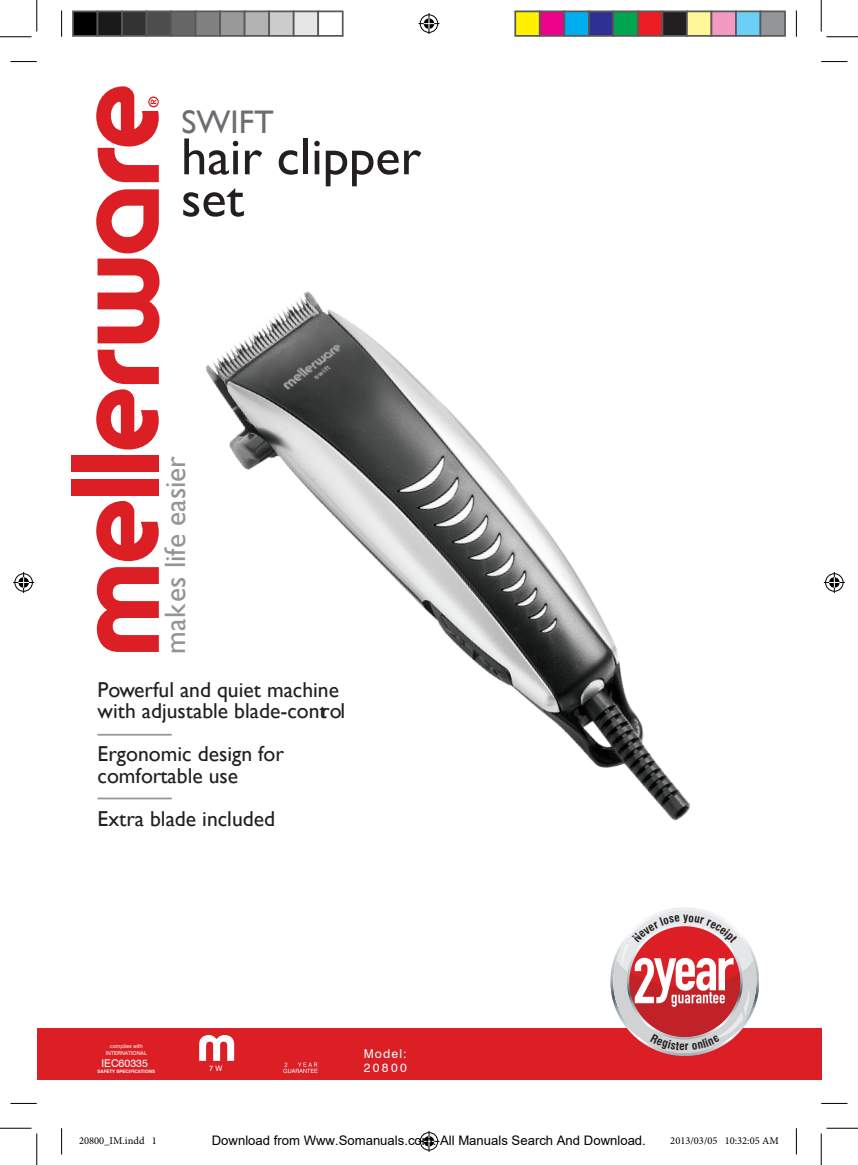
<style>
.page{position:relative;width:858px;height:1165px;background:#fff}
.page>*{position:absolute;margin:0;border:0;box-sizing:border-box;transform-origin:0 0}
.t1{font:52.5px/42px "Gill Sans";color:#231f20}
.t2{font:32.73px "Gill Sans";color:#6c6d70}
.t3{font:29.4px "Gill Sans";color:#939598}
.t4{font:21.53px/21.5px "Gill Sans";color:#231f20}
.t5{font:13.12px "Arial";color:#000}
.t6{font:12.25px "Swiss 721 BT";letter-spacing:.145em;color:#fff}
.t7{font:10.67px "Swiss 721 BT";color:#fff}
.t8{font:10.5px "Minion Pro";color:#000}
.t9{font:7.7px "Swiss 721 BT";color:#fff}
.t10{font:5.42px/6.5px "Swiss 721 BT";color:#fff;text-align:center}
.t11{font:700 4.55px "Swiss 721 BT";color:#fff}
</style>
<div class="page">
<div style="left:37px;top:1028px;width:784px;height:52px;background:#db1f25"></div>
<svg style="left:96px;top:195px;width:14px;height:53px"></svg>
<div style="left:72px;top:480px;width:87px;height:16px;background:#db1f25"></div>
<div style="left:72px;top:455px;width:87px;height:16px;background:#db1f25"></div>
<svg style="left:97px;top:259px;width:13px;height:84px"></svg>
<svg style="left:97px;top:568px;width:13px;height:83px"></svg>
<svg style="left:96px;top:504px;width:14px;height:52px"></svg>
<svg style="left:96px;top:350px;width:14px;height:95px"></svg>
<svg style="left:96px;top:86px;width:63px;height:92px"></svg>
<svg style="left:283px;top:1062px;width:34px;height:11px"></svg>
<svg style="left:199px;top:1035px;width:35px;height:26px"></svg>
<hr style="left:98px;top:734px;width:74px;height:2px;background:#939598">
<hr style="left:98px;top:797px;width:74px;height:2px;background:#939598">
<img style="left:110px;top:152px;width:649px;height:826px">
<svg style="left:10px;top:61px;width:27px;height:1px"></svg>
<svg style="left:821px;top:61px;width:26px;height:1px"></svg>
<svg style="left:10px;top:1103px;width:27px;height:1px"></svg>
<svg style="left:821px;top:1103px;width:26px;height:1px"></svg>
<svg style="left:61px;top:11px;width:1px;height:26px"></svg>
<svg style="left:61px;top:1128px;width:1px;height:26px"></svg>
<svg style="left:795px;top:11px;width:1px;height:26px"></svg>
<svg style="left:795px;top:1128px;width:1px;height:26px"></svg>
<hr style="left:0;top:36px;width:32px;height:1px;background:#000">
<hr style="left:826px;top:36px;width:31px;height:1px;background:#000">
<hr style="left:0;top:1128px;width:32px;height:1px;background:#000">
<hr style="left:826px;top:1128px;width:31px;height:1px;background:#000">
<hr style="left:36px;top:0;width:1px;height:32px;background:#000">
<hr style="left:36px;top:1133px;width:1px;height:32px;background:#000">
<hr style="left:820px;top:0;width:1px;height:32px;background:#000">
<hr style="left:820px;top:1133px;width:1px;height:32px;background:#000">
<svg style="left:418px;top:13px;width:21px;height:21px"></svg>
<svg style="left:418px;top:1131px;width:21px;height:21px"></svg>
<svg style="left:13px;top:572px;width:21px;height:21px"></svg>
<svg style="left:823px;top:572px;width:21px;height:21px"></svg>
<div style="left:73px;top:11px;width:24px;height:25px;background:#000"></div>
<div style="left:72px;top:10px;width:26px;height:27px;border:2px solid #595959"></div>
<div style="left:97px;top:11px;width:25px;height:25px;background:#1a1a1a"></div>
<div style="left:97px;top:10px;width:26px;height:27px;border:2px solid #595959"></div>
<div style="left:122px;top:11px;width:24px;height:25px;background:#333"></div>
<div style="left:121px;top:10px;width:26px;height:27px;border:2px solid #595959"></div>
<div style="left:146px;top:11px;width:25px;height:25px;background:#4d4d4d"></div>
<div style="left:146px;top:10px;width:26px;height:27px;border:2px solid #595959"></div>
<div style="left:171px;top:11px;width:24px;height:25px;background:#666"></div>
<div style="left:170px;top:10px;width:26px;height:27px;border:2px solid #595959"></div>
<div style="left:195px;top:11px;width:25px;height:25px;background:#808080"></div>
<div style="left:195px;top:10px;width:26px;height:27px;border:2px solid #595959"></div>
<div style="left:220px;top:11px;width:24px;height:25px;background:#999"></div>
<div style="left:219px;top:10px;width:26px;height:27px;border:2px solid #595959"></div>
<div style="left:244px;top:11px;width:25px;height:25px;background:#b3b3b3"></div>
<div style="left:244px;top:10px;width:26px;height:27px;border:2px solid #595959"></div>
<div style="left:269px;top:11px;width:24px;height:25px;background:#ccc"></div>
<div style="left:268px;top:10px;width:26px;height:27px;border:2px solid #595959"></div>
<div style="left:293px;top:11px;width:25px;height:25px;background:#e6e6e6"></div>
<div style="left:293px;top:10px;width:26px;height:27px;border:2px solid #595959"></div>
<div style="left:317px;top:10px;width:26px;height:27px;border:2px solid #595959"></div>
<div style="left:515px;top:11px;width:24px;height:25px;background:#fff101"></div>
<div style="left:514px;top:10px;width:26px;height:27px;border:2px solid #595959"></div>
<div style="left:539px;top:11px;width:25px;height:25px;background:#ed028c"></div>
<div style="left:538px;top:10px;width:27px;height:27px;border:2px solid #595959"></div>
<div style="left:564px;top:11px;width:24px;height:25px;background:#00aeef"></div>
<div style="left:563px;top:10px;width:26px;height:27px;border:2px solid #595959"></div>
<div style="left:588px;top:11px;width:25px;height:25px;background:#2e3092"></div>
<div style="left:587px;top:10px;width:27px;height:27px;border:2px solid #595959"></div>
<div style="left:613px;top:11px;width:24px;height:25px;background:#00a54f"></div>
<div style="left:612px;top:10px;width:26px;height:27px;border:2px solid #595959"></div>
<div style="left:637px;top:11px;width:25px;height:25px;background:#ee1d23"></div>
<div style="left:636px;top:10px;width:27px;height:27px;border:2px solid #595959"></div>
<div style="left:662px;top:11px;width:24px;height:25px;background:#231f20"></div>
<div style="left:661px;top:10px;width:26px;height:27px;border:2px solid #595959"></div>
<div style="left:686px;top:11px;width:25px;height:25px;background:#fff79a"></div>
<div style="left:685px;top:10px;width:27px;height:27px;border:2px solid #595959"></div>
<div style="left:711px;top:11px;width:24px;height:25px;background:#f499c2"></div>
<div style="left:710px;top:10px;width:26px;height:27px;border:2px solid #595959"></div>
<div style="left:735px;top:11px;width:25px;height:25px;background:#6bcff6"></div>
<div style="left:734px;top:10px;width:27px;height:27px;border:2px solid #595959"></div>
<div style="left:760px;top:11px;width:24px;height:25px;background:#939598"></div>
<div style="left:759px;top:10px;width:26px;height:27px;border:2px solid #595959"></div>
<svg style="left:610px;top:907px;width:148px;height:149px"></svg>
<h2 class="t2" style="left:181px;top:103px;width:94px">SWIFT</h2>
<h1 class="t1" style="left:181px;top:137px;width:241px">hair clipper set</h1>
<h3 class="t3" style="left:158px;top:654px;width:199px;rotate:-90deg">makes life easier</h3>
<p class="t4" style="left:98px;top:679px;width:249px">Powerful and quiet machine with adjustable blade-control</p>
<p class="t4" style="left:98px;top:744px;width:188px">Ergonomic design for comfortable use</p>
<p class="t4" style="left:98px;top:808px;width:179px">Extra blade included</p>
<p class="t10" style="left:106px;top:1043px;width:43px">complies with<br>INTERNATIONAL</p>
<p class="t7" style="left:101px;top:1056px;width:48px">IEC60335</p>
<p class="t11" style="left:98px;top:1069px;width:59px">SAFETY SPECIFICATIONS</p>
<p class="t6" style="left:363px;top:1046px;width:45px">Model:</p>
<p class="t9" style="left:209px;top:1063px;width:15px">7 W</p>
<p class="t6" style="left:363px;top:1060px;width:45px">20800</p>
<p class="t8" style="left:79px;top:1133px;width:79px">20800_IM.indd 1</p>
<p class="t5" style="left:212px;top:1133px;width:435px">Download from Www.Somanuals.com. All Manuals Search And Download.</p>
<p class="t8" style="left:670px;top:1133px;width:110px">2013/03/05 10:32:05 AM</p>
</div>
